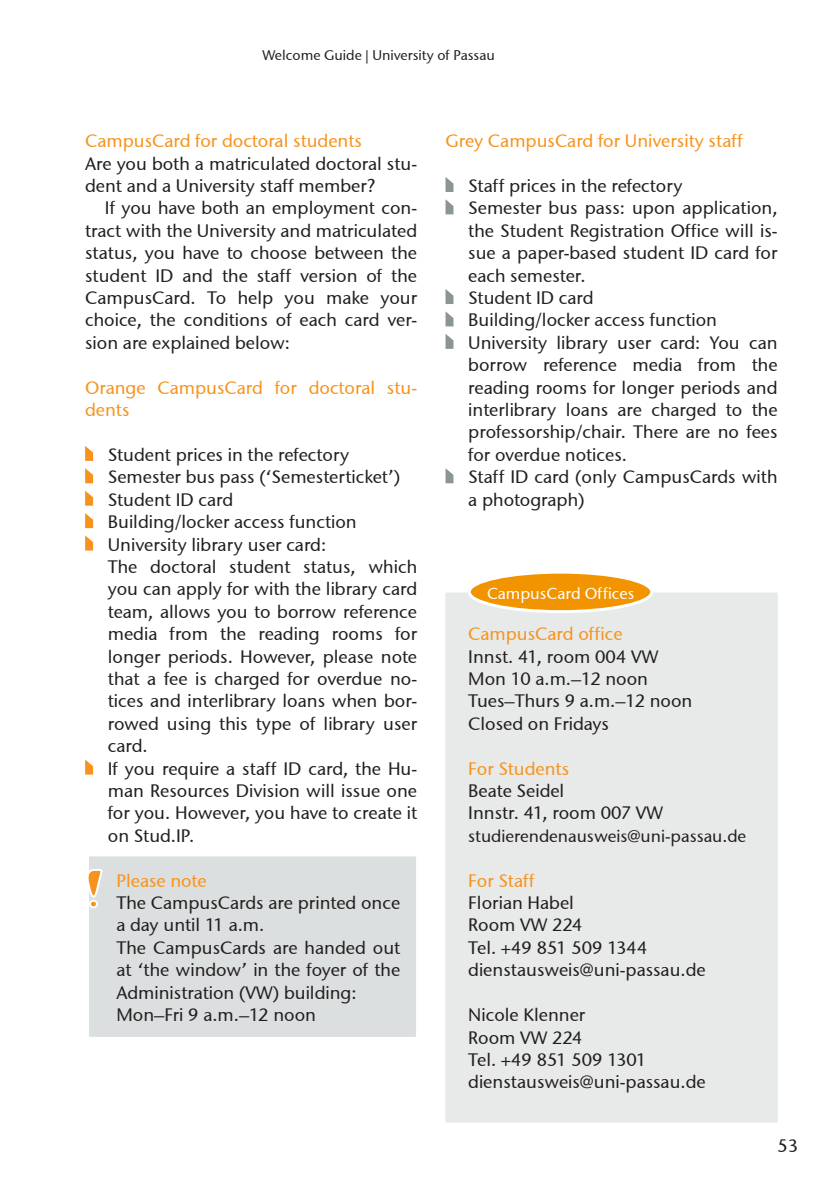
<style>
.page{position:relative;width:840px;height:1191px;background:#fff}
.page>*{position:absolute;margin:0;border:0;box-sizing:border-box;transform-origin:0 0}
.Fließtext{font:18px/22.4px "Stone Sans ITCTT Medium";color:#231f20;text-align:justify}
.Fließtext-2{font:18px/22.4px "Stone Sans ITCTT Medium";color:#f7931d}
.Überschrift_3{font:18px "Stone Sans ITCTT Medium";color:#f7931d}
.Fließtext-3{font:17px "Stone Sans ITCTT Medium";color:#231f20}
.t1{font:16px "Stone Sans ITCTT Medium";color:#fff}
.t2{font:14px "Stone Sans ITCTT Medium";color:#231f20}
</style>
<div class="page">
<svg style="left:85px;top:535px;width:8px;height:15px"></svg>
<svg style="left:85px;top:446px;width:8px;height:15px"></svg>
<svg style="left:85px;top:468px;width:8px;height:15px"></svg>
<svg style="left:85px;top:490px;width:8px;height:16px"></svg>
<svg style="left:85px;top:513px;width:8px;height:15px"></svg>
<svg style="left:85px;top:759px;width:8px;height:15px"></svg>
<svg style="left:445px;top:177px;width:8px;height:15px"></svg>
<svg style="left:445px;top:199px;width:8px;height:15px"></svg>
<svg style="left:445px;top:289px;width:8px;height:15px"></svg>
<svg style="left:445px;top:311px;width:8px;height:15px"></svg>
<svg style="left:445px;top:334px;width:8px;height:15px"></svg>
<div style="left:89px;top:856px;width:327px;height:180px;background:#dcdfdf"></div>
<div style="left:90px;top:900px;width:7px;height:7px;background:#f7931d;border-radius:50%"></div>
<div style="left:89px;top:899px;width:9px;height:9px;border:2px solid #fff;border-radius:50%"></div>
<svg style="left:88px;top:868px;width:15px;height:36px"></svg>
<div style="left:445px;top:593px;width:332px;height:529px;background:#e8eaea"></div>
<div style="left:469px;top:572px;width:182px;height:39px;background:#f29400;border-radius:50%"></div>
<div style="left:467px;top:570px;width:186px;height:43px;border:3px solid #fff;border-radius:50%"></div>
<svg style="left:445px;top:468px;width:8px;height:15px"></svg>
<p class="t2" style="left:262px;top:47px;width:234px">Welcome Guide | University of Passau</p>
<p class="Überschrift_3" style="left:85px;top:130px;width:278px">CampusCard for doctoral students</p>
<p class="Fließtext" style="left:85px;top:152px;width:333px">Are you both a matriculated doctoral stu&shy;dent and a University staff member?</p>
<p class="Fließtext" style="left:85px;top:197px;width:333px;text-indent:20px">If you have both an employment con&shy;tract with the University and matriculated status, you have to choose between the student ID and the staff version of the CampusCard. To help you make your choice, the conditions of each card ver&shy;sion are explained below:</p>
<p class="Fließtext-2" style="left:85px;top:376px;width:333px">Orange CampusCard for doctoral stu&shy;dents</p>
<p class="Fließtext" style="left:108px;top:443px;width:243px">Student prices in the refectory</p>
<p class="Fließtext" style="left:108px;top:466px;width:294px">Semester bus pass (‘Semesterticket’)</p>
<p class="Fließtext" style="left:108px;top:488px;width:127px">Student ID card</p>
<p class="Fließtext" style="left:108px;top:510px;width:250px">Building/locker access function</p>
<p class="Fließtext" style="left:108px;top:533px;width:220px">University library user card:</p>
<p class="Fließtext" style="left:108px;top:555px;width:311px">The doctoral student status, which you can apply for with the library card team, allows you to borrow reference media from the reading rooms for longer periods. However, please note that a fee is charged for overdue no&shy;tices and interlibrary loans when bor&shy;rowed using this type of library user card.</p>
<p class="Fließtext" style="left:108px;top:757px;width:310px">If you require a staff ID card, the Hu&shy;man Resources Division will issue one for you. However, you have to create it on Stud.IP.</p>
<p class="Fließtext-2" style="left:116px;top:869px;width:92px">Please note</p>
<p class="Fließtext" style="left:116px;top:891px;width:285px">The CampusCards are printed once a day until 11 a.m.</p>
<p class="Fließtext" style="left:116px;top:936px;width:285px">The CampusCards are handed out at ‘the window’ in the foyer of the Administration (VW) building:</p>
<p class="Fließtext" style="left:116px;top:1003px;width:201px">Mon–Fri 9 a.m.–12 noon</p>
<p class="Überschrift_3" style="left:445px;top:130px;width:299px">Grey CampusCard for University staff</p>
<p class="Fließtext" style="left:468px;top:174px;width:216px">Staff prices in the refectory</p>
<p class="Fließtext" style="left:468px;top:197px;width:310px">Semester bus pass: upon application, the Student Registration Office will is&shy;sue a paper-based student ID card for each semester.</p>
<p class="Fließtext" style="left:468px;top:286px;width:127px">Student ID card</p>
<p class="Fließtext" style="left:468px;top:309px;width:250px">Building/locker access function</p>
<p class="Fließtext" style="left:468px;top:331px;width:310px">University library user card: You can borrow reference media from the reading rooms for longer periods and interlibrary loans are charged to the professorship/chair. There are no fees for overdue notices.</p>
<p class="Fließtext" style="left:468px;top:466px;width:310px">Staff ID card (only CampusCards with a photograph)</p>
<p class="t1" style="left:486px;top:583px;width:149px">CampusCard Offices</p>
<p class="Fließtext-2" style="left:468px;top:622px;width:156px">CampusCard office</p>
<p class="Fließtext" style="left:468px;top:645px;width:192px">Innst. 41, room 004 VW</p>
<p class="Fließtext" style="left:468px;top:667px;width:181px">Mon 10 a.m.–12 noon</p>
<p class="Fließtext" style="left:468px;top:690px;width:225px">Tues–Thurs 9 a.m.–12 noon</p>
<p class="Fließtext" style="left:468px;top:712px;width:142px">Closed on Fridays</p>
<p class="Fließtext-2" style="left:468px;top:757px;width:102px">For Students</p>
<p class="Fließtext" style="left:468px;top:779px;width:98px">Beate Seidel</p>
<p class="Fließtext" style="left:468px;top:802px;width:196px">Innstr. 41, room 007 VW</p>
<p class="Fließtext-3" style="left:468px;top:825px;width:279px">studierendenausweis@uni-passau.de</p>
<p class="Fließtext-2" style="left:468px;top:869px;width:68px">For Staff</p>
<p class="Fließtext" style="left:468px;top:891px;width:107px">Florian Habel</p>
<p class="Fließtext" style="left:468px;top:914px;width:115px">Room VW 224</p>
<p class="Fließtext" style="left:468px;top:936px;width:180px">Tel. +49 851 509 1344</p>
<p class="Fließtext" style="left:468px;top:958px;width:239px">dienstausweis@uni-passau.de</p>
<p class="Fließtext" style="left:468px;top:1003px;width:119px">Nicole Klenner</p>
<p class="Fließtext" style="left:468px;top:1026px;width:115px">Room VW 224</p>
<p class="Fließtext" style="left:468px;top:1048px;width:180px">Tel. +49 851 509 1301</p>
<p class="Fließtext" style="left:468px;top:1070px;width:239px">dienstausweis@uni-passau.de</p>
<p class="Fließtext" style="left:777px;top:1134px;width:22px">53</p>
</div>
